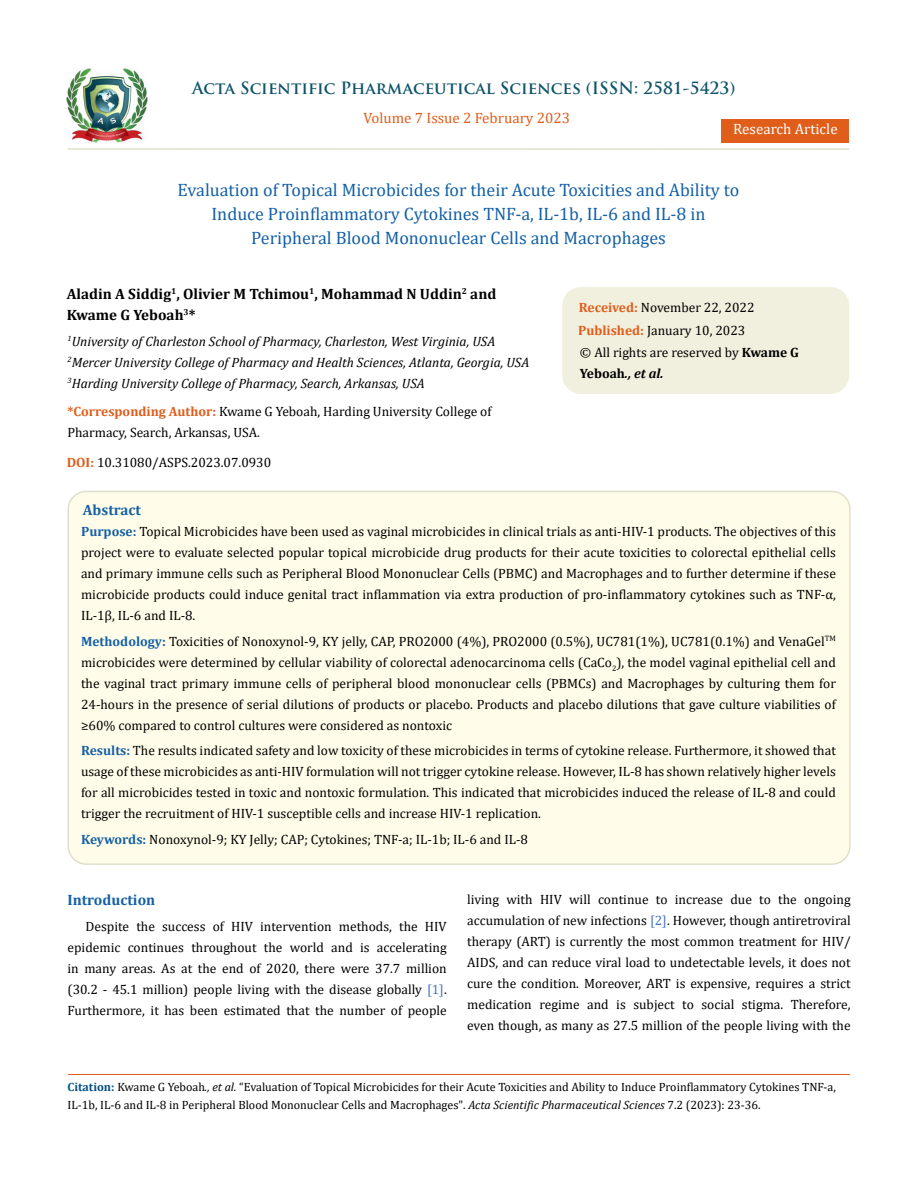
<style>
.page{position:relative;width:917px;height:1188px;background:#fff}
.page>*{position:absolute;margin:0;border:0;box-sizing:border-box;transform-origin:0 0}
.t1{font:18px/24px "Cambria";color:#1560a6;text-align:center}
.t2{font:700 16.5px "Trajan Pro";color:#0e546a}
.t3{font:700 15px/21px "Cambria";color:#000}
.t4{font:15px "Cambria";color:#e05d1a}
.t5{font:700 15px "Cambria";color:#1560a6}
.t6{font:15px "Cambria";color:#fff}
.t7{font:13.5px/21px "Cambria";color:#000;text-align:justify}
.t8{font:italic 13.5px/21px "Cambria";color:#000}
.t9{font:12px/18px "Cambria";color:#000}
.s1{font-weight:700;color:#e05d1a}
.s2{font-weight:700}
.s3{font-weight:700;font-style:italic}
.s4{font-weight:700;color:#1560a6}
.s5{color:#4472c4}
.s6{font-weight:700;color:#035089}
.s7{font-style:italic}
</style>
<div class="page">
<img style="left:67px;top:68px;width:80px;height:74px">
<div style="left:721px;top:119px;width:128px;height:23px;background:#e05d1a"></div>
<div style="left:563px;top:288px;width:285px;height:105px;background:#f1f0de;border-radius:18px"></div>
<div style="left:562px;top:287px;width:287px;height:107px;border:2px solid #f1f0de;border-radius:18px"></div>
<div style="left:68px;top:491px;width:781px;height:373px;background:#fffde9;border-radius:18px"></div>
<div style="left:67px;top:491px;width:783px;height:374px;border:2px solid #e0dfcd;border-radius:18px"></div>
<hr style="left:68px;top:1075px;width:781px;height:1px;background:#e05d1a">
<hr style="left:67px;top:148px;width:782px;height:2px;background:#e0dfcd">
<p class="t2" style="left:192px;top:77px;width:545px">Acta Scientific Pharmaceutical Sciences (ISSN: 2581-5423)</p>
<p class="t4" style="left:363px;top:109px;width:208px">Volume 7 Issue 2 February 2023</p>
<p class="t6" style="left:733px;top:120px;width:106px">Research Article</p>
<h1 class="t1" style="left:177px;top:178px;width:563px">Evaluation of Topical Microbicides for their Acute Toxicities and Ability to<br>Induce Proinflammatory Cytokines TNF-a, IL-1b, IL-6 and IL-8 in<br>Peripheral Blood Mononuclear Cells and Macrophages</h1>
<p class="t3" style="left:67px;top:283px;width:431px">Aladin A Siddig<sup>1</sup>, Olivier M Tchimou<sup>1</sup>, Mohammad N Uddin<sup>2</sup> and<br>Kwame G Yeboah<sup>3</sup>*</p>
<p class="t8" style="left:67px;top:330px;width:463px"><sup>1</sup>University of Charleston School of Pharmacy, Charleston, West Virginia, USA<br><sup>2</sup>Mercer University College of Pharmacy and Health Sciences, Atlanta, Georgia, USA<br><sup>3</sup>Harding University College of Pharmacy, Search, Arkansas, USA</p>
<p class="t7" style="left:67px;top:400px;width:425px"><span class="s1">*Corresponding Author:</span> Kwame G Yeboah, Harding University College of<br>Pharmacy, Search, Arkansas, USA.</p>
<p class="t7" style="left:67px;top:451px;width:206px"><span class="s1">DOI:</span> 10.31080/ASPS.2023.07.0930</p>
<p class="t7" style="left:578px;top:296px;width:178px;line-height:23px"><span class="s1">Received:</span> November 22, 2022<br><span class="s1">Published:</span> January 10, 2023</p>
<p class="t7" style="left:580px;top:342px;width:221px">© All rights are reserved by <span class="s2">Kwame G<br>Yeboah</span><span class="s3">., et al.</span></p>
<p class="t5" style="left:83px;top:499px;width:60px">Abstract</p>
<p class="t7" style="left:81px;top:521px;width:756px"><span class="s4">Purpose:</span> Topical Microbicides have been used as vaginal microbicides in clinical trials as anti-HIV-1 products. The objectives of this project were to evaluate selected popular topical microbicide drug products for their acute toxicities to colorectal epithelial cells and primary immune cells such as Peripheral Blood Mononuclear Cells (PBMC) and Macrophages and to further determine if these microbicide products could induce genital tract inflammation via extra production of pro-inflammatory cytokines such as TNF-α, IL-1β, IL-6 and IL-8.</p>
<p class="t7" style="left:81px;top:631px;width:756px"><span class="s4">Methodology:</span> Toxicities of Nonoxynol-9, KY jelly, CAP, PRO2000 (4%), PRO2000 (0.5%), UC781(1%), UC781(0.1%) and VenaGel<sup>TM </sup>microbicides were determined by cellular viability of colorectal adenocarcinoma cells (CaCo<sub>2</sub>), the model vaginal epithelial cell and the vaginal tract primary immune cells of peripheral blood mononuclear cells (PBMCs) and Macrophages by culturing them for 24-hours in the presence of serial dilutions of products or placebo. Products and placebo dilutions that gave culture viabilities of ≥60% compared to control cultures were considered as nontoxic</p>
<p class="t7" style="left:81px;top:740px;width:756px"><span class="s4">Results:</span> The results indicated safety and low toxicity of these microbicides in terms of cytokine release. Furthermore, it showed that usage of these microbicides as anti-HIV formulation will not trigger cytokine release. However, IL-8 has shown relatively higher levels for all microbicides tested in toxic and nontoxic formulation. This indicated that microbicides induced the release of IL-8 and could trigger the recruitment of HIV-1 susceptible cells and increase HIV-1 replication.</p>
<p class="t7" style="left:81px;top:829px;width:448px"><span class="s4">Keywords:</span> Nonoxynol-9; KY Jelly; CAP; Cytokines; TNF-a; IL-1b; IL-6 and IL-8</p>
<p class="t5" style="left:67px;top:890px;width:89px">Introduction</p>
<p class="t7" style="left:67px;top:916px;width:381px;text-indent:18px">Despite the success of HIV intervention methods, the HIV epidemic continues throughout the world and is accelerating in many areas. As at the end of 2020, there were 37.7 million (30.2 - 45.1 million) people living with the disease globally <span class="s5">[1]</span>.<br>Furthermore, it has been estimated that the number of people</p>
<p class="t7" style="left:467px;top:889px;width:385px">living with HIV will continue to increase due to the ongoing accumulation of new infections <span class="s5">[2]</span>. However, though antiretroviral therapy (ART) is currently the most common treatment for HIV/ AIDS, and can reduce viral load to undetectable levels, it does not cure the condition. Moreover, ART is expensive, requires a strict medication regime and is subject to social stigma. Therefore, even though, as many as 27.5 million of the people living with the</p>
<p class="t9" style="left:68px;top:1078px;width:769px"><span class="s6">Citation:</span> Kwame G Yeboah<span class="s7">., et al.</span> “Evaluation of Topical Microbicides for their Acute Toxicities and Ability to Induce Proinflammatory Cytokines TNF-a,<br>IL-1b, IL-6 and IL-8 in Peripheral Blood Mononuclear Cells and Macrophages". <span class="s7">Acta Scientific Pharmaceutical Sciences</span> 7.2 (2023): 23-36.</p>
</div>
